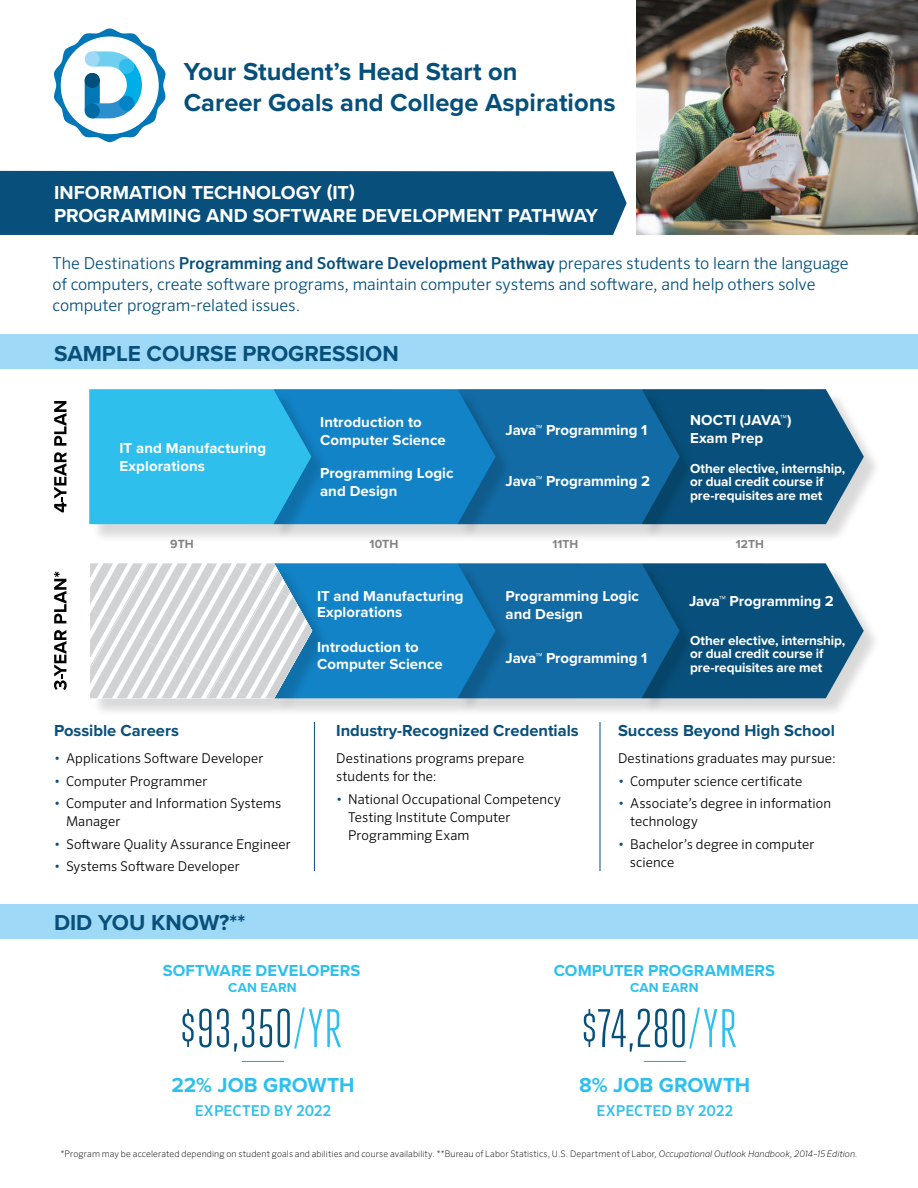
<style>
.page{position:relative;width:918px;height:1188px;background:#fff}
.page>*{position:absolute;margin:0;border:0;box-sizing:border-box;transform-origin:0 0}
.t1{font:54px "Heroic Condensed";letter-spacing:-.005em;color:#054f7b}
.t2{font:700 25.5px/30.6px "Proxima Nova";color:#054f7b}
.t3{font:700 22.5px "Proxima Nova";color:#084f7a}
.t4{font:700 21px "Proxima Nova";color:#2dc0ef}
.t5{font:700 19.5px/22.5px "Proxima Nova";color:#fff}
.t6{font:300 16.5px/21px "Sero OT";color:#054f7b}
.t7{font:700 16.5px "Proxima Nova";color:#084f7a}
.t8{font:700 16.5px "Proxima Nova";letter-spacing:.005em;color:#2dc0ef}
.t9{font:700 15px/18px "Proxima Nova";color:#fff}
.t10{font:500 15px "Sero OT";letter-spacing:.005em;color:#2dc0ef}
.t11{font:300 13.5px/18px "Sero OT";letter-spacing:.005em;color:#000}
.t12{font:700 13.5px/13.5px "Proxima Nova";letter-spacing:-.005em;color:#fff}
.t13{font:700 13.5px "Proxima Nova";letter-spacing:.015em;color:#2dc0ef}
.t14{font:700 12.3px "Proxima Nova";color:#808285}
.t15{font:700 12px "Proxima Nova";letter-spacing:.005em;color:#818285}
.t16{font:200 9px "Sero OT";letter-spacing:.01em;color:#000}
.s1{font-weight:500}
.s2{color:#084f7a}
.s3{color:#08507b}
.s4{color:#2dc0ef}
.s5{font-style:italic}
</style>
<div class="page">
<div style="left:0;top:904px;width:918px;height:35px;background:#9edaf7"></div>
<div style="left:0;top:335px;width:918px;height:34px;background:#9edaf7"></div>
<hr style="left:242px;top:1061px;width:42px;height:1px;background:#00afe9">
<hr style="left:644px;top:1061px;width:42px;height:1px;background:#00afe9">
<div style="left:0;top:171px;width:627px;height:64px;background:#08507b"></div>
<img style="left:636px;top:0;width:282px;height:235px">
<hr style="left:314px;top:722px;width:1px;height:149px;background:#054f7b">
<hr style="left:600px;top:722px;width:1px;height:149px;background:#054f7b">
<div style="left:644px;top:392px;width:238px;height:151px;background:#000;opacity:.15"></div>
<div style="left:460px;top:392px;width:238px;height:151px;background:#000;opacity:.15"></div>
<div style="left:275px;top:392px;width:239px;height:151px;background:#000;opacity:.15"></div>
<svg style="left:54px;top:452px;width:12px;height:60px"></svg>
<svg style="left:54px;top:401px;width:12px;height:45px"></svg>
<svg style="left:54px;top:630px;width:13px;height:60px"></svg>
<svg style="left:54px;top:572px;width:12px;height:51px"></svg>
<div style="left:91px;top:392px;width:239px;height:151px;background:#000;opacity:.15"></div>
<svg style="left:89px;top:389px;width:775px;height:135px;background:#1c83b6"></svg>
<div style="left:644px;top:566px;width:238px;height:151px;background:#000;opacity:.15"></div>
<div style="left:460px;top:566px;width:238px;height:151px;background:#000;opacity:.15"></div>
<div style="left:277px;top:566px;width:237px;height:151px;background:#000;opacity:.15"></div>
<div style="left:92px;top:566px;width:238px;height:151px;background:#000;opacity:.15"></div>
<svg style="left:90px;top:563px;width:774px;height:135px;background:#4b8cb3"></svg>
<svg style="left:54px;top:28px;width:111px;height:114px"></svg>
<div style="left:85px;top:73px;width:15px;height:15px;background:#004f7a;border-radius:50%"></div>
<div style="left:85px;top:51px;width:15px;height:15px;background:#9fd9f6;border-radius:50%"></div>
<div style="left:119px;top:59px;width:15px;height:15px;background:#31beee;border-radius:50%"></div>
<div style="left:85px;top:103px;width:15px;height:15px;background:#006ba3;border-radius:50%"></div>
<div style="left:119px;top:96px;width:15px;height:15px;background:#0082c7;border-radius:50%"></div>
<h2 class="t2" style="left:184px;top:57px;width:433px">Your Student’s Head Start on<br>Career Goals and College Aspirations</h2>
<h3 class="t5" style="left:54px;top:182px;width:546px">INFORMATION TECHNOLOGY (IT)<br>PROGRAMMING AND SOFTWARE DEVELOPMENT PATHWAY</h3>
<p class="t6" style="left:53px;top:252px;width:798px">The Destinations <span class="s1">Programming and Software Development Pathway</span> prepares students to learn the language of computers, create software programs, maintain computer systems and software, and help others solve computer program-related issues.</p>
<h3 class="t3" style="left:54px;top:340px;width:346px">SAMPLE COURSE PROGRESSION</h3>
<p class="t9" style="left:120px;top:440px;width:148px">IT and Manufacturing<br>Explorations</p>
<p class="t9" style="left:320px;top:413px;width:127px">Introduction to<br>Computer Science</p>
<p class="t9" style="left:320px;top:464px;width:135px">Programming Logic and Design</p>
<p class="t9" style="left:506px;top:422px;width:143px">Java™ Programming 1</p>
<p class="t9" style="left:506px;top:473px;width:146px">Java™ Programming 2</p>
<p class="t9" style="left:690px;top:411px;width:103px">NOCTI (JAVA™)<br>Exam Prep</p>
<p class="t12" style="left:690px;top:462px;width:157px">Other elective, internship, or dual credit course if pre-requisites are met</p>
<p class="t14" style="left:170px;top:536px;width:25px">9TH</p>
<p class="t14" style="left:370px;top:536px;width:30px">10TH</p>
<p class="t15" style="left:552px;top:537px;width:27px">11TH</p>
<p class="t15" style="left:736px;top:537px;width:30px">12TH</p>
<p class="t7" style="left:54px;top:721px;width:126px">Possible Careers</p>
<p class="t11" style="left:54px;top:749px;width:211px"><span class="s2">•</span> Applications Software Developer</p>
<p class="t11" style="left:54px;top:772px;width:155px"><span class="s2">•</span> Computer Programmer</p>
<p class="t11" style="left:66px;top:794px;width:217px;text-indent:-12px"><span class="s2">•</span> Computer and Information Systems<br>Manager</p>
<p class="t11" style="left:54px;top:835px;width:238px"><span class="s2">•</span> Software Quality Assurance Engineer</p>
<p class="t11" style="left:54px;top:857px;width:187px"><span class="s2">•</span> Systems Software Developer</p>
<h3 class="t3" style="left:54px;top:909px;width:193px">DID YOU KNOW?**</h3>
<p class="t9" style="left:317px;top:588px;width:148px;line-height:16.5px">IT and Manufacturing<br>Explorations</p>
<p class="t9" style="left:317px;top:639px;width:127px;line-height:16.5px">Introduction to<br>Computer Science</p>
<p class="t9" style="left:506px;top:649px;width:143px">Java™ Programming 1</p>
<p class="t9" style="left:506px;top:588px;width:135px">Programming Logic and Design</p>
<p class="t9" style="left:689px;top:592px;width:146px">Java™ Programming 2</p>
<p class="t12" style="left:690px;top:634px;width:157px">Other elective, internship, or dual credit course if pre-requisites are met</p>
<p class="t7" style="left:336px;top:721px;width:244px">Industry-Recognized Credentials</p>
<p class="t11" style="left:336px;top:749px;width:190px">Destinations programs prepare students for the:</p>
<p class="t11" style="left:348px;top:790px;width:214px;text-indent:-12px"><span class="s2">•</span> National Occupational Competency<br>Testing Institute Computer<br>Programming Exam</p>
<p class="t7" style="left:618px;top:721px;width:218px">Success Beyond High School</p>
<p class="t11" style="left:618px;top:749px;width:219px">Destinations graduates may pursue:</p>
<p class="t11" style="left:618px;top:772px;width:186px"><span class="s2">•</span> Computer science certificate</p>
<p class="t11" style="left:630px;top:794px;width:203px;text-indent:-12px"><span class="s2">•</span> Associate’s degree in information technology</p>
<p class="t11" style="left:630px;top:835px;width:186px;text-indent:-12px"><span class="s2">•</span> Bachelor’s degree in computer science</p>
<p class="t8" style="left:163px;top:961px;width:199px">SOFTWARE DEVELOPERS</p>
<p class="t13" style="left:228px;top:980px;width:70px">CAN EARN</p>
<p class="t8" style="left:554px;top:961px;width:223px">COMPUTER PROGRAMMERS</p>
<p class="t13" style="left:630px;top:980px;width:70px">CAN EARN</p>
<h1 class="t1" style="left:179px;top:999px;width:165px">$<span class="s3">93</span>,350<span class="s4">/YR</span></h1>
<h1 class="t1" style="left:580px;top:999px;width:158px">$74,280<span class="s4">/YR</span></h1>
<h3 class="t4" style="left:172px;top:1073px;width:184px">22% JOB GROWTH</h3>
<p class="t10" style="left:195px;top:1102px;width:138px">EXPECTED BY 2022</p>
<h3 class="t4" style="left:579px;top:1073px;width:172px">8% JOB GROWTH</h3>
<p class="t10" style="left:597px;top:1102px;width:138px">EXPECTED BY 2022</p>
<p class="t16" style="left:61px;top:1149px;width:798px">*Program may be accelerated depending on student goals and abilities and course availability. **Bureau of Labor Statistics, U.S. Department of Labor, <span class="s5">Occupational Outlook Handbook, 2014–15 Edition</span>.</p>
</div>
